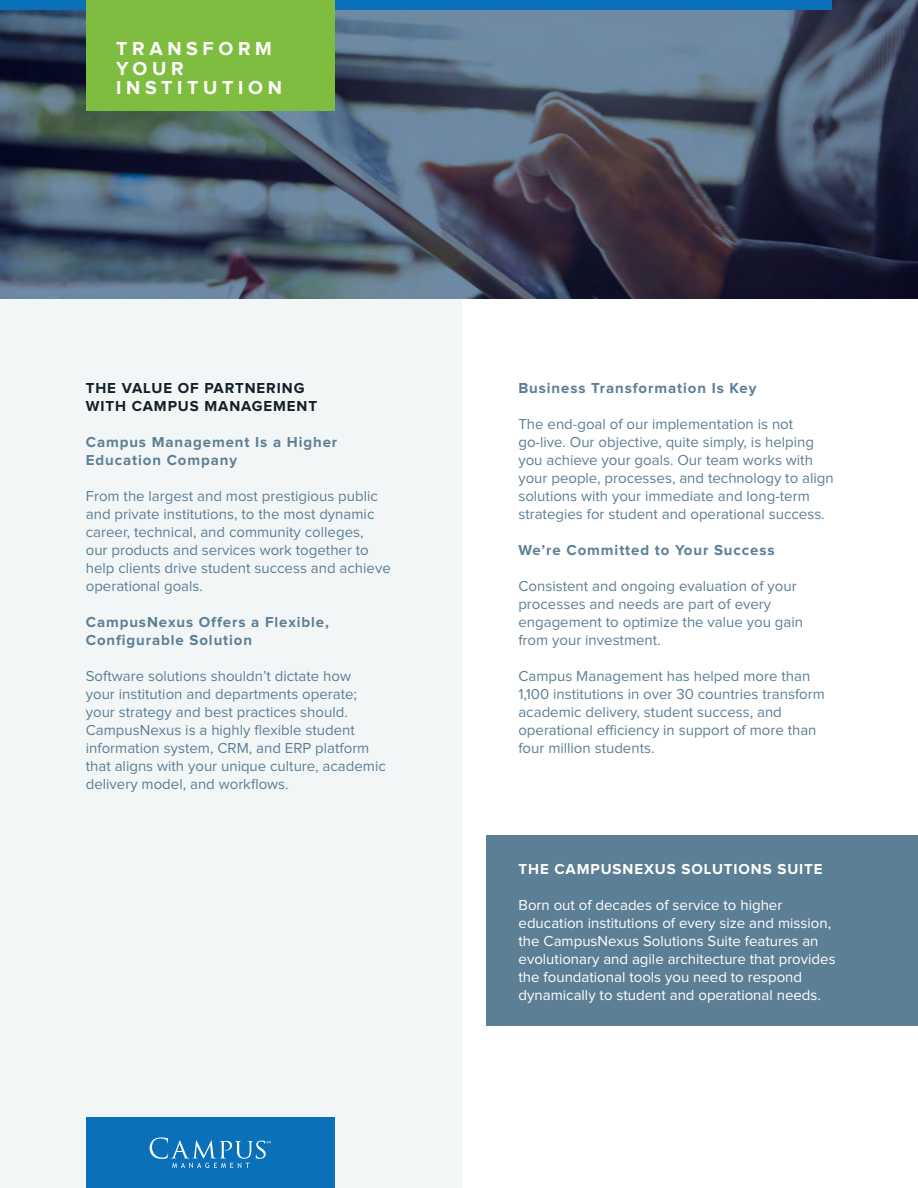
<style>
.page{position:relative;width:918px;height:1188px;background:#fff}
.page>*{position:absolute;margin:0;border:0;box-sizing:border-box;transform-origin:0 0}
.t1{font:700 19.5px "Proxima Nova";letter-spacing:.24em;color:#fff}
.t2{font:15px/18px "Proxima Nova";color:#5c7f95}
.t3{font:15px/18px "Proxima Nova";color:#fff}
.t4{font:700 15px/18px "Proxima Nova";letter-spacing:.06em;color:#5c7f95}
.t5{font:700 15px/18px "Proxima Nova";letter-spacing:.06em;color:#13202a}
.t6{font:700 15px "Proxima Nova";letter-spacing:.06em;color:#fff}
.s1{color:#677987}
</style>
<div class="page">
<div style="left:0;top:298px;width:462px;height:890px;background:#f3f6f7"></div>
<div style="left:86px;top:1118px;width:248px;height:70px;background:#0970b9"></div>
<svg style="left:150px;top:1137px;width:121px;height:31px"></svg>
<div style="left:486px;top:836px;width:432px;height:190px;background:#5c7f95"></div>
<img style="left:0;top:0;width:918px;height:298px">
<div style="left:0;top:0;width:832px;height:10px;background:#0970b9"></div>
<div style="left:86px;top:0;width:249px;height:111px;background:#7fbd41"></div>
<p class="t1" style="left:116px;top:40px;width:157px">TRANSFORM</p>
<p class="t1" style="left:116px;top:59px;width:69px">YOUR</p>
<p class="t1" style="left:116px;top:79px;width:167px">INSTITUTION</p>
<p class="t5" style="left:86px;top:380px;width:233px">THE VALUE OF PARTNERING<br>WITH CAMPUS MANAGEMENT</p>
<p class="t4" style="left:86px;top:434px;width:253px">Campus Management Is a Higher<br>Education Company</p>
<p class="t2" style="left:86px;top:488px;width:307px">From the largest and most prestigious public and private institutions, to the most dynamic career, technical, and community colleges,<br>our products and services work together to help clients drive student success and achieve operational goals.</p>
<p class="t4" style="left:86px;top:614px;width:245px">CampusNexus Offers a Flexible,<br>Configurable Solution</p>
<p class="t2" style="left:86px;top:668px;width:302px">Software solutions shouldn’t dictate how<br>your institution and departments operate; your strategy and best practices should.<br>CampusNexus is a highly flexible student information system, CRM, and ERP platform that aligns with your unique culture, academic delivery model, and workflows.</p>
<p class="t4" style="left:518px;top:380px;width:240px">Business Transformation Is Key</p>
<p class="t2" style="left:518px;top:416px;width:276px">The end-goal of our implementation is not</p>
<p class="t2" style="left:518px;top:434px;width:317px">go-live. Our objective, quite simply, is helping you achieve your goals. Our team works with your people, processes, and technology to align solutions with your immediate and long-term strategies for student and operational success.</p>
<p class="t4" style="left:518px;top:542px;width:258px">We’re Committed to Your Success</p>
<p class="t2" style="left:518px;top:578px;width:286px">Consistent and ongoing evaluation of your processes and needs are part of every engagement to optimize the value you gain from your investment.</p>
<p class="t2" style="left:518px;top:668px;width:308px">Campus Management has helped more than 1,100 institutions in over 30 countries transform academic delivery, student success, and operational efficiency in support of more than four million students.</p>
<p class="t6" style="left:519px;top:862px;width:306px">THE CAMPUSNEXUS SOLUTIONS SUITE</p>
<p class="t3" style="left:519px;top:896px;width:319px">Born out of decades of service to higher education institutions of every size and mission, the CampusNexus Solutions Suite features an evolutionary and agile architecture that provides the foundational tools you need to respond dynamically to student and operational needs. <span class="s1">s.</span></p>
</div>
